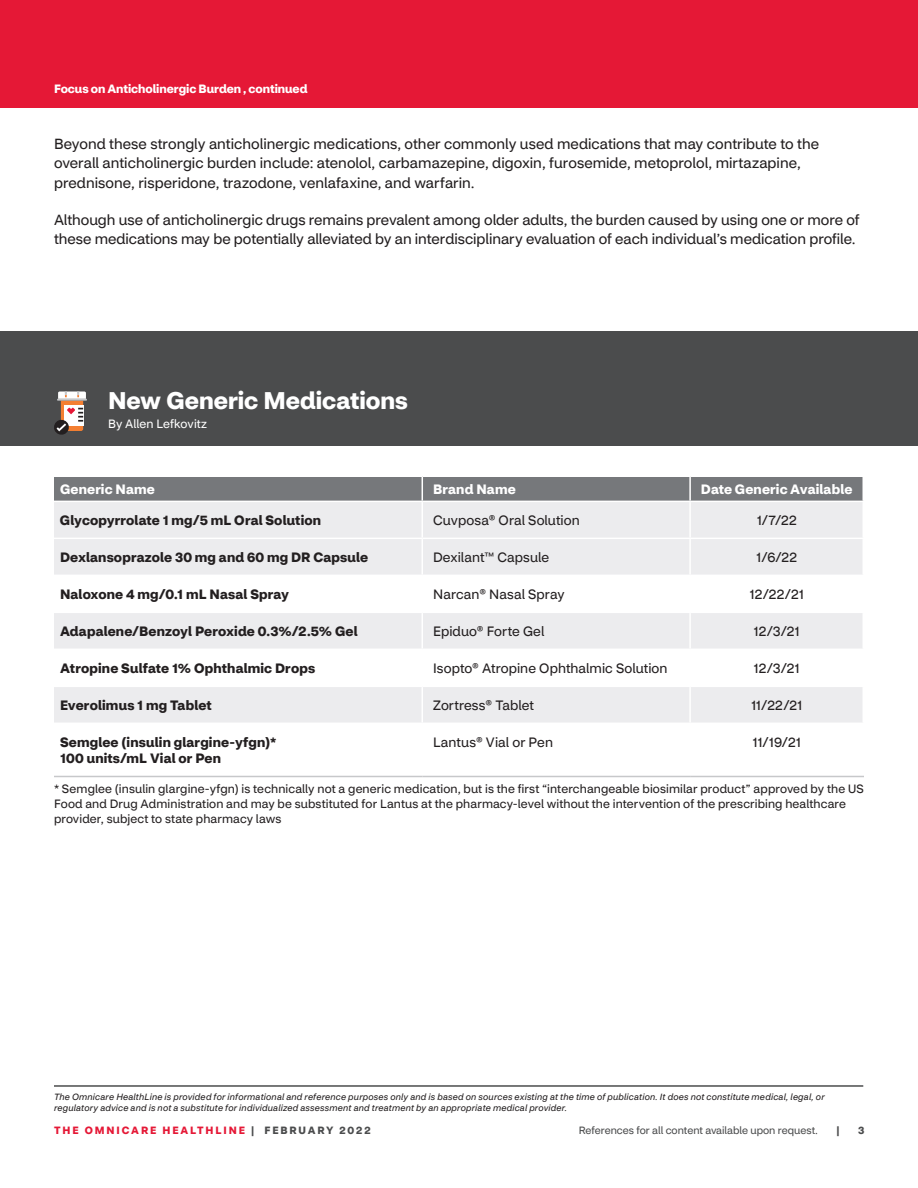
<style>
.page{position:relative;width:918px;height:1188px;background:#fff}
.page>*{position:absolute;margin:0;border:0;box-sizing:border-box;transform-origin:0 0}
.t1{font:700 24px "CVS Health Sans";color:#fff}
.t2{font:14.7px/19.5px "CVS Health Sans";color:#231f20}
.t3{font:700 13.5px/16.2px "CVS Health Sans";letter-spacing:.015em;color:#231f20}
.t4{font:13.5px "CVS Health Sans";letter-spacing:.005em;color:#231f20}
.t5{font:700 13.5px "CVS Health Sans";letter-spacing:.015em;color:#fff}
.t6{font:12px/15px "CVS Health Sans";letter-spacing:.01em;color:#231f20}
.t7{font:700 12px "CVS Health Sans";letter-spacing:-.005em;color:#fff}
.t8{font:12px "CVS Health Sans";letter-spacing:.01em;color:#fff}
.t9{font:10.5px "CVS Health Sans";color:#4b4c4d}
.t10{font:700 10.5px "CVS Health Sans";letter-spacing:.18em;color:#e51836}
.t11{font:700 10.5px "CVS Health Sans";color:#4b4c4d}
.t12{font:italic 9px/10.8px "CVS Health Sans";letter-spacing:.02em;color:#231f20}
.s1{color:#4b4c4d}
</style>
<div class="page">
<hr style="left:54px;top:1085px;width:809px;height:2px;background:#4b4c4d">
<div style="left:0;top:0;width:918px;height:108px;background:#e51836"></div>
<div style="left:0;top:331px;width:918px;height:115px;background:#4b4c4d"></div>
<svg style="left:54px;top:392px;width:33px;height:43px"></svg>
<div style="left:54px;top:502px;width:808px;height:73px;background:#ececee"></div>
<svg style="left:54px;top:613px;width:808px;height:163px"></svg>
<svg style="left:54px;top:476px;width:808px;height:25px;background:#7c7e81"></svg>
<hr style="left:690px;top:476px;width:174px;height:1px;background:#fff">
<hr style="left:689px;top:477px;width:2px;height:24px;background:#fff">
<hr style="left:422px;top:502px;width:1px;height:36px;background:#fff">
<hr style="left:689px;top:502px;width:2px;height:36px;background:#fff">
<hr style="left:54px;top:538px;width:368px;height:1px;background:#fff">
<hr style="left:422px;top:538px;width:268px;height:1px;background:#fff">
<hr style="left:422px;top:539px;width:1px;height:36px;background:#fff">
<hr style="left:690px;top:538px;width:174px;height:1px;background:#fff">
<hr style="left:689px;top:539px;width:2px;height:36px;background:#fff">
<hr style="left:422px;top:613px;width:1px;height:36px;background:#fff">
<hr style="left:689px;top:613px;width:2px;height:36px;background:#fff">
<hr style="left:54px;top:649px;width:368px;height:1px;background:#fff">
<hr style="left:422px;top:649px;width:268px;height:1px;background:#fff">
<hr style="left:422px;top:650px;width:1px;height:36px;background:#fff">
<hr style="left:690px;top:649px;width:174px;height:1px;background:#fff">
<hr style="left:689px;top:650px;width:2px;height:36px;background:#fff">
<hr style="left:54px;top:686px;width:368px;height:1px;background:#fff">
<hr style="left:422px;top:686px;width:268px;height:1px;background:#fff">
<hr style="left:422px;top:687px;width:1px;height:36px;background:#fff">
<hr style="left:690px;top:686px;width:174px;height:1px;background:#fff">
<hr style="left:689px;top:687px;width:2px;height:36px;background:#fff">
<hr style="left:54px;top:723px;width:368px;height:1px;background:#fff">
<hr style="left:422px;top:723px;width:268px;height:1px;background:#fff">
<hr style="left:422px;top:724px;width:1px;height:52px;background:#fff">
<hr style="left:690px;top:723px;width:174px;height:1px;background:#fff">
<hr style="left:689px;top:724px;width:2px;height:52px;background:#fff">
<hr style="left:54px;top:776px;width:368px;height:1px;background:#c7c8ca">
<hr style="left:422px;top:776px;width:268px;height:1px;background:#c7c8ca">
<hr style="left:690px;top:776px;width:174px;height:1px;background:#c7c8ca">
<p class="t7" style="left:54px;top:81px;width:255px">Focus on Anticholinergic Burden , continued</p>
<p class="t2" style="left:54px;top:134px;width:767px">Beyond these strongly anticholinergic medications, other commonly used medications that may contribute to the overall anticholinergic burden include: atenolol, carbamazepine, digoxin, furosemide, metoprolol, mirtazapine, prednisone, risperidone, trazodone, venlafaxine, and warfarin.</p>
<p class="t2" style="left:54px;top:210px;width:807px">Although use of anticholinergic drugs remains prevalent among older adults, the burden caused by using one or more of these medications may be potentially alleviated by an interdisciplinary evaluation of each individual’s medication profile.</p>
<h2 class="t1" style="left:108px;top:386px;width:301px">New Generic Medications</h2>
<p class="t8" style="left:108px;top:417px;width:101px">By Allen Lefkovitz</p>
<p class="t5" style="left:60px;top:481px;width:97px">Generic Name</p>
<p class="t5" style="left:433px;top:481px;width:84px">Brand Name</p>
<p class="t5" style="left:701px;top:481px;width:153px">Date Generic Available</p>
<p class="t3" style="left:60px;top:512px;width:263px">Glycopyrrolate 1 mg/5 mL Oral Solution</p>
<p class="t4" style="left:433px;top:512px;width:148px">Cuvposa® Oral Solution</p>
<p class="t4" style="left:757px;top:512px;width:42px">1/7/22</p>
<p class="t3" style="left:60px;top:549px;width:310px">Dexlansoprazole 30 mg and 60 mg DR Capsule</p>
<p class="t4" style="left:433px;top:549px;width:118px">Dexilant™ Capsule</p>
<p class="t4" style="left:756px;top:549px;width:42px">1/6/22</p>
<p class="t3" style="left:60px;top:586px;width:231px">Naloxone 4 mg/0.1 mL Nasal Spray</p>
<p class="t4" style="left:433px;top:586px;width:133px">Narcan® Nasal Spray</p>
<p class="t4" style="left:749px;top:586px;width:56px">12/22/21</p>
<p class="t3" style="left:60px;top:623px;width:299px">Adapalene/Benzoyl Peroxide 0.3%/2.5% Gel</p>
<p class="t4" style="left:433px;top:623px;width:113px">Epiduo® Forte Gel</p>
<p class="t4" style="left:754px;top:623px;width:48px">12/3/21</p>
<p class="t3" style="left:60px;top:660px;width:257px">Atropine Sulfate 1% Ophthalmic Drops</p>
<p class="t4" style="left:433px;top:660px;width:236px">Isopto® Atropine Ophthalmic Solution</p>
<p class="t4" style="left:754px;top:660px;width:48px">12/3/21</p>
<p class="t3" style="left:60px;top:697px;width:153px">Everolimus 1 mg Tablet</p>
<p class="t4" style="left:433px;top:697px;width:102px">Zortress® Tablet</p>
<p class="t4" style="left:751px;top:697px;width:53px">11/22/21</p>
<p class="t3" style="left:60px;top:734px;width:218px">Semglee (insulin glargine-yfgn)*<br>100 units/mL Vial or Pen</p>
<p class="t4" style="left:433px;top:734px;width:121px">Lantus® Vial or Pen</p>
<p class="t4" style="left:752px;top:734px;width:50px">11/19/21</p>
<p class="t6" style="left:54px;top:781px;width:811px">* Semglee (insulin glargine-yfgn) is technically not a generic medication, but is the first “interchangeable biosimilar product” approved by the US<br>Food and Drug Administration and may be substituted for Lantus at the pharmacy-level without the intervention of the prescribing healthcare provider, subject to state pharmacy laws</p>
<p class="t12" style="left:54px;top:1092px;width:772px">The Omnicare HealthLine is provided for informational and reference purposes only and is based on sources existing at the time of publication. It does not constitute medical, legal, or regulatory advice and is not a substitute for individualized assessment and treatment by an appropriate medical provider.</p>
<p class="t9" style="left:579px;top:1124px;width:241px">References for all content available upon request.</p>
<p class="t10" style="left:54px;top:1123px;width:318px">THE OMNICARE HEALTHLINE <span class="s1">| FEBRUARY 2022</span></p>
<p class="t11" style="left:837px;top:1123px;width:5px">|</p>
<p class="t11" style="left:858px;top:1123px;width:8px">3</p>
</div>
